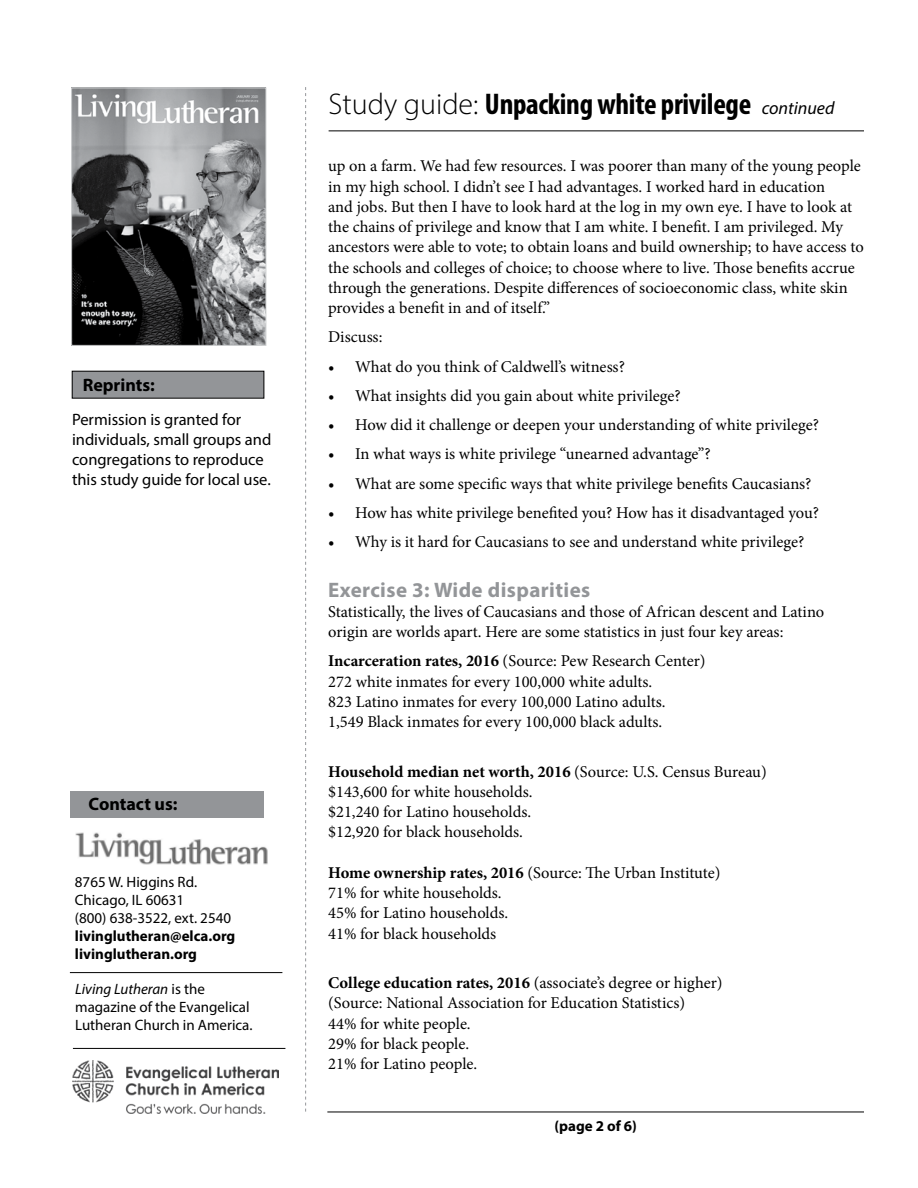
<style>
.page{position:relative;width:918px;height:1188px;background:#fff}
.page>*{position:absolute;margin:0;border:0;box-sizing:border-box;transform-origin:0 0}
.t1{font:700 condensed 30px "Myriad Pro";letter-spacing:-.01em;color:#000}
.t2{font:700 21px "Myriad Pro";letter-spacing:.02em;color:#939598}
.t3{font:700 18px "Myriad Pro";color:#000}
.t4{font:16.5px/20.2px "Minion Pro";letter-spacing:-.005em;color:#000}
.t5{font:16.5px/19.8px "Myriad Pro";color:#000}
.t6{font:15px/18px "Myriad Pro";color:#000}
.t7{font:700 15px/18px "Myriad Pro";color:#000}
.s1{font-style:italic}
.s2{font-weight:300;font-stretch:normal}
.s3{font-weight:400;font-style:italic;font-stretch:normal;font-size:18px}
.s4{font-weight:700}
</style>
<div class="page">
<hr style="left:327px;top:1112px;width:537px;height:1px;background:#000">
<svg style="left:305px;top:87px;width:1px;height:1025px"></svg>
<hr style="left:329px;top:130px;width:535px;height:1px;background:#000">
<img style="left:73px;top:90px;width:191px;height:254px">
<div style="left:71px;top:88px;width:195px;height:258px;border:1px solid #d1d3d4"></div>
<div style="left:72px;top:371px;width:192px;height:27px;background:#939598"></div>
<div style="left:72px;top:371px;width:192px;height:27px;border:1px solid #000"></div>
<div style="left:71px;top:791px;width:193px;height:27px;background:#939598"></div>
<img style="left:72px;top:1060px;width:206px;height:54px">
<hr style="left:73px;top:1048px;width:212px;height:1px;background:#000">
<hr style="left:70px;top:972px;width:212px;height:1px;background:#000">
<img style="left:75px;top:832px;width:193px;height:33px">
<p class="t3" style="left:83px;top:373px;width:74px">Reprints:</p>
<p class="t5" style="left:72px;top:410px;width:201px">Permission is granted for individuals, small groups and congregations to reproduce this study guide for local use.</p>
<p class="t3" style="left:89px;top:792px;width:90px">Contact us:</p>
<p class="t6" style="left:75px;top:873px;width:158px">8765 W. Higgins Rd.<br>Chicago, IL 60631<br>(800) 638-3522, ext. 2540</p>
<p class="t7" style="left:75px;top:927px;width:162px">livinglutheran@elca.org livinglutheran.org</p>
<p class="t6" style="left:75px;top:980px;width:179px"><span class="s1">Living Lutheran</span> is the magazine of the Evangelical<br>Lutheran Church in America.</p>
<h1 class="t1" style="left:329px;top:85px;width:507px"><span class="s2">Study guide:</span> Unpacking white privilege <span class="s3">continued</span></h1>
<p class="t4" style="left:328px;top:156px;width:537px">up on a farm. We had few resources. I was poorer than many of the young people in my high school. I didn’t see I had advantages. I worked hard in education<br>and jobs. But then I have to look hard at the log in my own eye. I have to look at the chains of privilege and know that I am white. I benefit. I am privileged. My ancestors were able to vote; to obtain loans and build ownership; to have access to the schools and colleges of choice; to choose where to live. Those benefits accrue through the generations. Despite differences of socioeconomic class, white skin provides a benefit in and of itself.”</p>
<p class="t4" style="left:328px;top:327px;width:56px">Discuss:</p>
<p class="t4" style="left:328px;top:356px;width:298px">• What do you think of Caldwell’s witness?</p>
<p class="t4" style="left:328px;top:385px;width:354px">• What insights did you gain about white privilege?</p>
<p class="t4" style="left:328px;top:415px;width:492px">• How did it challenge or deepen your understanding of white privilege?</p>
<p class="t4" style="left:328px;top:444px;width:384px">• In what ways is white privilege “unearned advantage”?</p>
<p class="t4" style="left:328px;top:473px;width:485px">• What are some specific ways that white privilege benefits Caucasians?</p>
<p class="t4" style="left:328px;top:502px;width:492px">• How has white privilege benefited you? How has it disadvantaged you?</p>
<p class="t4" style="left:328px;top:532px;width:478px">• Why is it hard for Caucasians to see and understand white privilege?</p>
<p class="t2" style="left:328px;top:576px;width:264px">Exercise 3: Wide disparities</p>
<p class="t4" style="left:328px;top:601px;width:498px">Statistically, the lives of Caucasians and those of African descent and Latino origin are worlds apart. Here are some statistics in just four key areas:</p>
<p class="t4" style="left:328px;top:651px;width:379px"><span class="s4">Incarceration rates, 2016</span> (Source: Pew Research Center)<br>272 white inmates for every 100,000 white adults.<br>823 Latino inmates for every 100,000 Latino adults.<br>1,549 Black inmates for every 100,000 black adults.</p>
<p class="t4" style="left:328px;top:761px;width:440px"><span class="s4">Household median net worth, 2016</span> (Source: U.S. Census Bureau) $143,600 for white households.<br>$21,240 for Latino households.<br>$12,920 for black households.</p>
<p class="t4" style="left:328px;top:862px;width:394px"><span class="s4">Home ownership rates, 2016</span> (Source: The Urban Institute)<br>71% for white households.<br>45% for Latino households.<br>41% for black households</p>
<p class="t4" style="left:328px;top:973px;width:396px"><span class="s4">College education rates, 2016</span> (associate’s degree or higher) (Source: National Association for Education Statistics)<br>44% for white people.<br>29% for black people.<br>21% for Latino people.</p>
<p class="t7" style="left:554px;top:1117px;width:84px">(page 2 of 6)</p>
</div>
